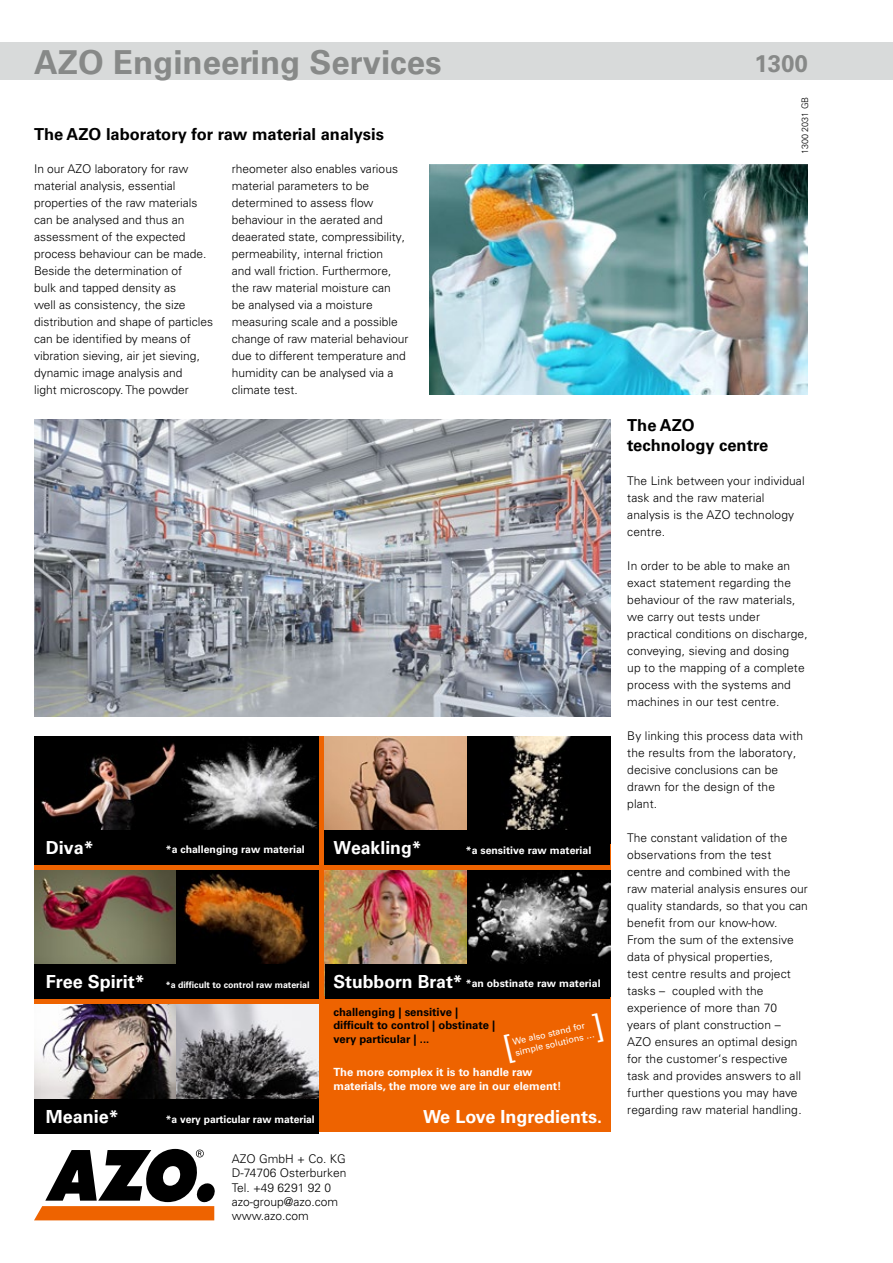
<style>
.page{position:relative;width:893px;height:1263px;background:#fff}
.page>*{position:absolute;margin:0;border:0;box-sizing:border-box;transform-origin:0 0}
.t1{font:700 33px "Univers LT Pro 65";color:#878988}
.t2{font:700 24px "Univers LT Pro 65";color:#878988}
.t3{font:700 18px "Univers LT Pro 65";color:#fff}
.t4{font:700 16.5px/19.8px "Univers LT Pro 65";color:#000}
.t5{font:300 12px/17px "Univers LT Pro 45";color:#000}
.t6{font:700 11.25px/13.5px "Univers LT Pro 65";color:#000}
.t7{font:700 11.25px/13.5px "Univers LT Pro 65";color:#fff}
.t8{font:700 10.5px "Univers LT Pro 65";color:#fff}
.t9{font:700 9px "Univers LT Pro 65";color:#fff}
.t10{font:9px "Univers LT Pro 55 Roman";color:#fff}
.t11{font:300 9px "Univers LT Pro 45";color:#000}
</style>
<div class="page">
<div style="left:0;top:43px;width:893px;height:37px;background:#d8dada"></div>
<svg style="left:34px;top:1149px;width:181px;height:71px"></svg>
<div style="left:34px;top:737px;width:576px;height:395px;background:#ee6300"></div>
<img style="left:429px;top:164px;width:379px;height:231px">
<img style="left:34px;top:419px;width:576px;height:298px">
<img style="left:34px;top:737px;width:285px;height:93px">
<img style="left:34px;top:871px;width:142px;height:93px">
<img style="left:34px;top:1005px;width:142px;height:94px">
<img style="left:325px;top:737px;width:142px;height:93px">
<img style="left:325px;top:871px;width:285px;height:93px">
<img style="left:176px;top:871px;width:143px;height:93px">
<img style="left:176px;top:1005px;width:143px;height:94px">
<img style="left:468px;top:737px;width:142px;height:93px">
<div style="left:325px;top:964px;width:285px;height:34px;background:#000"></div>
<div style="left:34px;top:964px;width:285px;height:34px;background:#000"></div>
<div style="left:34px;top:830px;width:285px;height:34px;background:#000"></div>
<div style="left:34px;top:1099px;width:285px;height:34px;background:#000"></div>
<div style="left:325px;top:830px;width:285px;height:34px;background:#000"></div>
<h1 class="t1" style="left:34px;top:42px;width:409px">AZO Engineering Services</h1>
<h3 class="t4" style="left:34px;top:124px;width:351px">The AZO laboratory for raw material analysis</h3>
<p class="t5" style="left:34px;top:160px;width:181px">In our AZO laboratory for raw material analysis, essential properties of the raw materials can be analysed and thus an assessment of the expected process behaviour can be made.<br>Beside the determination of<br>bulk and tapped density as<br>well as consistency, the size distribution and shape of particles can be identified by means of vibration sieving, air jet sieving, dynamic image analysis and<br>light microscopy. The powder</p>
<p class="t5" style="left:232px;top:160px;width:178px">rheometer also enables various material parameters to be determined to assess flow behaviour in the aerated and deaerated state, compressibility, permeability, internal friction<br>and wall friction. Furthermore, the raw material moisture can<br>be analysed via a moisture measuring scale and a possible change of raw material behaviour due to different temperature and humidity can be analysed via a climate test.</p>
<h3 class="t3" style="left:333px;top:837px;width:90px">Weakling*</h3>
<h3 class="t3" style="left:46px;top:837px;width:50px">Diva*</h3>
<p class="t8" style="left:166px;top:843px;width:140px">*a challenging raw material</p>
<p class="t8" style="left:466px;top:844px;width:127px">*a sensitive raw material</p>
<h3 class="t3" style="left:46px;top:970px;width:101px">Free Spirit*</h3>
<h3 class="t3" style="left:46px;top:1105px;width:75px">Meanie*</h3>
<h3 class="t3" style="left:333px;top:970px;width:131px">Stubborn Brat*</h3>
<p class="t9" style="left:166px;top:979px;width:145px">*a difficult to control raw material</p>
<p class="t8" style="left:466px;top:977px;width:136px">*an obstinate raw material</p>
<p class="t6" style="left:333px;top:1005px;width:163px">challenging | sensitive | difficult to control | obstinate | very particular | ...</p>
<p class="t7" style="left:333px;top:1065px;width:230px">The more complex it is to handle raw materials, the more we are in our element!</p>
<p class="t10" style="left:512px;top:1037px;width:76px;rotate:-13deg">We also stand for</p>
<p class="t10" style="left:514px;top:1047px;width:83px;rotate:-13deg">simple solutions …</p>
<p class="t8" style="left:166px;top:1112px;width:150px">*a very particular raw material</p>
<h3 class="t3" style="left:423px;top:1105px;width:181px">We Love Ingredients.</h3>
<p class="t5" style="left:232px;top:1151px;width:116px;line-height:14.4px">AZO GmbH + Co. KG<br>D-74706 Osterburken<br>Tel. +49 6291 92 0 azo-group@azo.com www.azo.com</p>
<h2 class="t2" style="left:754px;top:49px;width:55px">1300</h2>
<p class="t11" style="left:799px;top:154px;width:59px;rotate:-90deg">1300 2031 GB</p>
<h3 class="t4" style="left:627px;top:416px;width:142px">The AZO technology centre</h3>
<p class="t5" style="left:627px;top:472px;width:179px">The Link between your individual task and the raw material analysis is the AZO technology centre.</p>
<p class="t5" style="left:627px;top:557px;width:182px">In order to be able to make an exact statement regarding the behaviour of the raw materials, we carry out tests under practical conditions on discharge, conveying, sieving and dosing<br>up to the mapping of a complete process with the systems and machines in our test centre.</p>
<p class="t5" style="left:627px;top:727px;width:177px">By linking this process data with the results from the laboratory, decisive conclusions can be drawn for the design of the plant.</p>
<p class="t5" style="left:627px;top:829px;width:182px">The constant validation of the observations from the test centre and combined with the raw material analysis ensures our quality standards, so that you can benefit from our know-how.<br>From the sum of the extensive data of physical properties,<br>test centre results and project tasks – coupled with the experience of more than 70 years of plant construction –<br>AZO ensures an optimal design for the customer‘s respective task and provides answers to all further questions you may have regarding raw material handling.</p>
</div>
